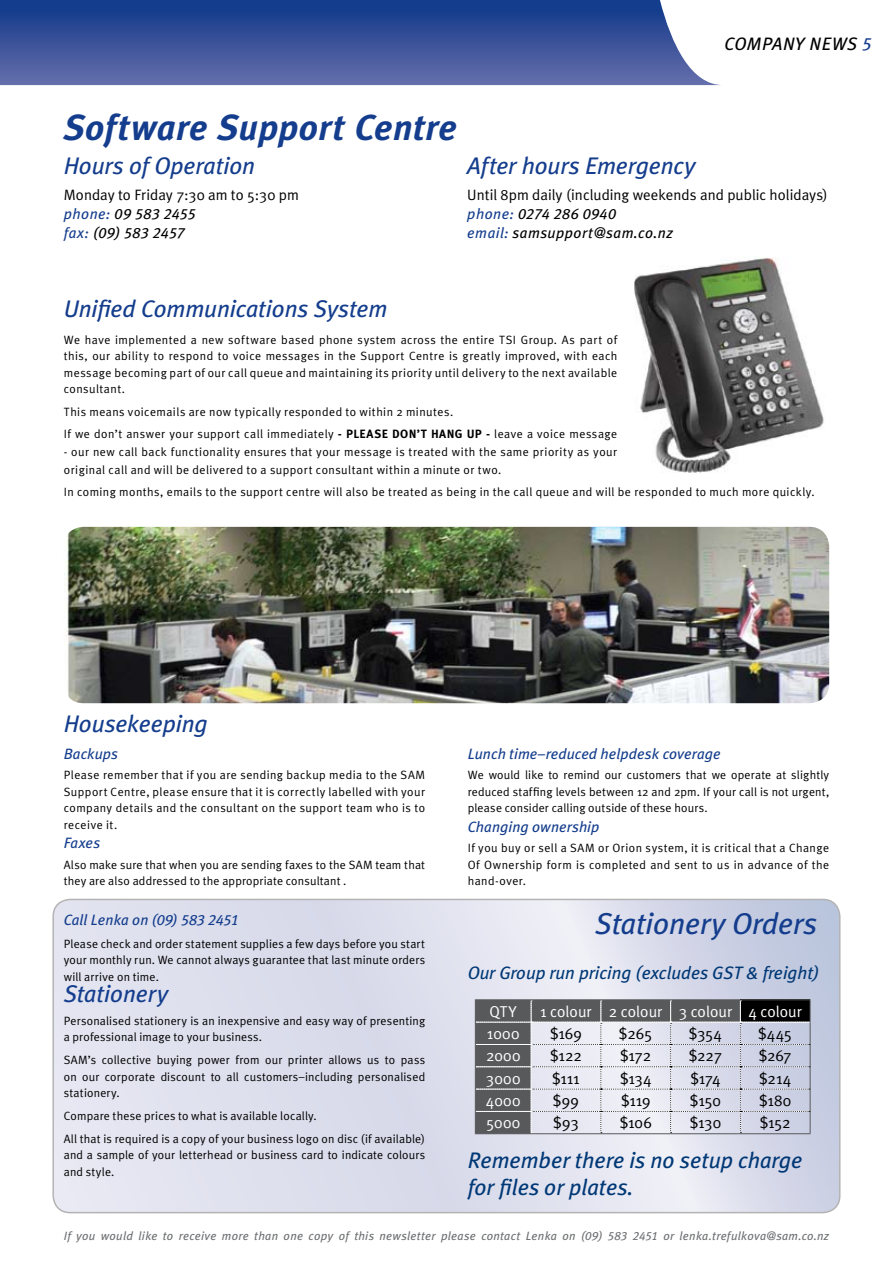
<style>
.page{position:relative;width:893px;height:1263px;background:#fff}
.page>*{position:absolute;margin:0;border:0;box-sizing:border-box;transform-origin:0 0}
.t1{font:italic 700 36px "Meta Plus";letter-spacing:.015em;color:#143d8d}
.t2{font:italic 30px "Meta Plus";letter-spacing:-.005em;color:#143d8d}
.t3{font:italic 24px "Meta Plus";letter-spacing:-.005em;color:#143d8d}
.t4{font:italic 22.5px/27px "Meta Plus";color:#003876}
.t5{font:italic 18px "Meta Plus";color:#003876}
.t6{font:italic 18px "Meta Plus";letter-spacing:.025em;color:#000}
.t7{font:15.75px "Meta Plus";letter-spacing:-.005em;color:#000}
.t8{font:15.75px "Meta Plus";color:#fff}
.t9{font:italic 15px "Meta Plus";letter-spacing:.005em;color:#143d8d}
.t10{font:15px "Meta Plus";color:#000}
.t11{font:italic 15px "Meta Plus Book Caps";letter-spacing:.01em;color:#000}
.t12{font:italic 15px "Meta Plus";letter-spacing:.035em;color:#000}
.t13{font:12px/16.5px "Meta Plus";letter-spacing:.035em;color:#000;text-align:justify}
.t14{font:12px/16.5px "Meta Plus";letter-spacing:.015em;color:#000}
.t15{font:italic 12px "Meta Plus";letter-spacing:.02em;color:#6d6f71}
.t16{font:700 12px "Meta Plus";color:#000}
.s1{font-family:"Meta Plus Book Caps";color:#143d8d}
.s2{font-family:"Meta Plus";color:#143d8d}
.s3{color:#143d8d}
.s4{font-weight:700}
.s5{font-family:"Meta Plus Book Caps"}
</style>
<div class="page">
<svg style="left:53px;top:899px;width:787px;height:313px;background:#dcdeec"></svg>
<div style="left:52px;top:899px;width:788px;height:314px;border:2px solid #000;border-radius:17px"></div>
<svg style="left:0;top:0;width:719px;height:85px;background:#455ca0"></svg>
<img style="left:64px;top:527px;width:765px;height:176px">
<img style="left:634px;top:257px;width:190px;height:216px">
<hr style="left:475px;top:999px;width:56px;height:1px;background:#58595b">
<hr style="left:531px;top:999px;width:70px;height:1px;background:#58595b">
<hr style="left:601px;top:999px;width:70px;height:1px;background:#58595b">
<hr style="left:671px;top:999px;width:69px;height:1px;background:#58595b">
<hr style="left:740px;top:999px;width:71px;height:1px;background:#58595b">
<svg style="left:475px;top:1000px;width:336px;height:133px;background:#b2b4bd"></svg>
<hr style="left:475px;top:1133px;width:56px;height:1px;background:#58595b">
<hr style="left:531px;top:1133px;width:70px;height:1px;background:#58595b">
<hr style="left:601px;top:1133px;width:70px;height:1px;background:#58595b">
<hr style="left:671px;top:1133px;width:69px;height:1px;background:#58595b">
<hr style="left:740px;top:1133px;width:71px;height:1px;background:#58595b">
<h3 class="t6" style="left:724px;top:33px;width:149px">COMPANY NEWS <span class="s1">5</span></h3>
<h1 class="t1" style="left:64px;top:106px;width:395px">Software Support Centre</h1>
<h3 class="t3" style="left:64px;top:152px;width:193px">Hours of Operation</h3>
<h3 class="t3" style="left:467px;top:152px;width:230px">After hours Emergency</h3>
<p class="t10" style="left:64px;top:186px;width:237px">Monday to Friday 7:30 am to 5:30 pm</p>
<p class="t10" style="left:467px;top:186px;width:362px">Until 8pm daily (including weekends and public holidays)</p>
<p class="t11" style="left:64px;top:205px;width:134px"><span class="s2">phone:</span> 09 583 2455</p>
<p class="t11" style="left:467px;top:205px;width:150px"><span class="s2">phone:</span> 0274 286 0940</p>
<p class="t11" style="left:64px;top:224px;width:123px"><span class="s2">fax:</span> (09) 583 2457</p>
<p class="t12" style="left:467px;top:224px;width:207px"><span class="s3">email:</span> samsupport@sam.co.nz</p>
<h3 class="t3" style="left:64px;top:294px;width:325px">Unified Communications System</h3>
<p class="t13" style="left:64px;top:331px;width:555px">We have implemented a new software based phone system across the entire TSI Group. As part of this, our ability to respond to voice messages in the Support Centre is greatly improved, with each message becoming part of our call queue and maintaining its priority until delivery to the next available consultant.</p>
<p class="t13" style="left:64px;top:400px;width:391px;line-height:22.2px">This means voicemails are now typically responded to within 2 minutes.<br>If we don’t answer your support call immediately <span class="s4">- PLEASE</span></p>
<p class="t16" style="left:392px;top:427px;width:9px">DON</p>
<p class="t16" style="left:417px;top:427px;width:23px">’T HANG</p>
<p class="t13" style="left:467px;top:425px;width:152px"><span class="s4">UP -</span> leave a voice message</p>
<p class="t13" style="left:64px;top:442px;width:555px;line-height:18px">- our new call back functionality ensures that your message is treated with the same priority as your original call and will be delivered to a support consultant within a minute or two.</p>
<p class="t13" style="left:64px;top:483px;width:752px">In coming months, emails to the support centre will also be treated as being in the call queue and will be responded to much more quickly.</p>
<h3 class="t3" style="left:64px;top:710px;width:146px">Housekeeping</h3>
<p class="t9" style="left:64px;top:745px;width:56px">Backups</p>
<p class="t13" style="left:64px;top:767px;width:363px">Please remember that if you are sending backup media to the SAM Support Centre, please ensure that it is correctly labelled with your company details and the consultant on the support team who is to receive it.</p>
<p class="t9" style="left:64px;top:834px;width:38px">Faxes</p>
<p class="t14" style="left:64px;top:856px;width:363px">Also make sure that when you are sending faxes to the SAM team that they are also addressed to the appropriate consultant .</p>
<p class="t9" style="left:468px;top:745px;width:254px">Lunch time–reduced helpdesk coverage</p>
<p class="t13" style="left:468px;top:767px;width:363px">We would like to remind our customers that we operate at slightly reduced staffing levels between 12 and 2pm. If your call is not urgent, please consider calling outside of these hours.</p>
<p class="t9" style="left:468px;top:818px;width:133px">Changing ownership</p>
<p class="t13" style="left:468px;top:840px;width:363px">If you buy or sell a SAM or Orion system, it is critical that a Change Of Ownership form is completed and sent to us in advance of the hand-over.</p>
<h2 class="t2" style="left:595px;top:906px;width:223px">Stationery Orders</h2>
<p class="t9" style="left:64px;top:911px;width:177px">Call Lenka on <span class="s5">(09) 583 2451</span></p>
<p class="t13" style="left:64px;top:935px;width:363px">Please check and order statement supplies a few days before you start your monthly run. We cannot always guarantee that last minute orders will arrive on time.</p>
<h3 class="t3" style="left:64px;top:980px;width:106px">Stationery</h3>
<p class="t14" style="left:64px;top:1012px;width:363px">Personalised stationery is an inexpensive and easy way of presenting a professional image to your business.</p>
<p class="t13" style="left:64px;top:1052px;width:363px">SAM’s collective buying power from our printer allows us to pass on our corporate discount to all customers–including personalised stationery.</p>
<p class="t14" style="left:64px;top:1104px;width:363px;line-height:23px">Compare these prices to what is available locally.<br>All that is required is a copy of your business logo on disc (if available)</p>
<p class="t14" style="left:64px;top:1147px;width:363px">and a sample of your letterhead or business card to indicate colours and style.</p>
<h3 class="t4" style="left:468px;top:1146px;width:336px">Remember there is no setup charge for files or plates.</h3>
<h3 class="t5" style="left:468px;top:962px;width:353px">Our Group run pricing (excludes GST &amp; freight)</h3>
<h3 class="t8" style="left:490px;top:1002px;width:29px">QTY</h3>
<h3 class="t8" style="left:540px;top:1002px;width:263px">1 colour 2 colour 3 colour 4 colour</h3>
<h3 class="t8" style="left:487px;top:1024px;width:34px">1000</h3>
<h3 class="t7" style="left:550px;top:1024px;width:33px">$169</h3>
<h3 class="t7" style="left:619px;top:1024px;width:35px">$265</h3>
<h3 class="t7" style="left:689px;top:1024px;width:35px">$354</h3>
<h3 class="t7" style="left:758px;top:1024px;width:36px">$445</h3>
<h3 class="t8" style="left:486px;top:1047px;width:36px">2000</h3>
<h3 class="t7" style="left:550px;top:1047px;width:33px">$122</h3>
<h3 class="t7" style="left:620px;top:1047px;width:33px">$172</h3>
<h3 class="t7" style="left:689px;top:1047px;width:35px">$227</h3>
<h3 class="t7" style="left:759px;top:1047px;width:34px">$267</h3>
<h3 class="t8" style="left:486px;top:1069px;width:36px">3000</h3>
<h3 class="t7" style="left:552px;top:1069px;width:29px">$111</h3>
<h3 class="t7" style="left:620px;top:1069px;width:33px">$134</h3>
<h3 class="t7" style="left:690px;top:1069px;width:32px">$174</h3>
<h3 class="t7" style="left:759px;top:1069px;width:34px">$214</h3>
<h3 class="t8" style="left:486px;top:1091px;width:36px">4000</h3>
<h3 class="t7" style="left:553px;top:1091px;width:28px">$99</h3>
<h3 class="t7" style="left:621px;top:1091px;width:31px">$119</h3>
<h3 class="t7" style="left:690px;top:1091px;width:33px">$150</h3>
<h3 class="t7" style="left:759px;top:1091px;width:34px">$180</h3>
<h3 class="t8" style="left:486px;top:1114px;width:36px">5000</h3>
<h3 class="t7" style="left:553px;top:1114px;width:27px">$93</h3>
<h3 class="t7" style="left:620px;top:1114px;width:34px">$106</h3>
<h3 class="t7" style="left:690px;top:1114px;width:33px">$130</h3>
<h3 class="t7" style="left:760px;top:1114px;width:33px">$152</h3>
<p class="t15" style="left:64px;top:1228px;width:767px">If you would like to receive more than one copy of this newsletter please contact Lenka on <span class="s5">(09) 583 2451</span> or lenka.trefulkova@sam.co.nz</p>
</div>
